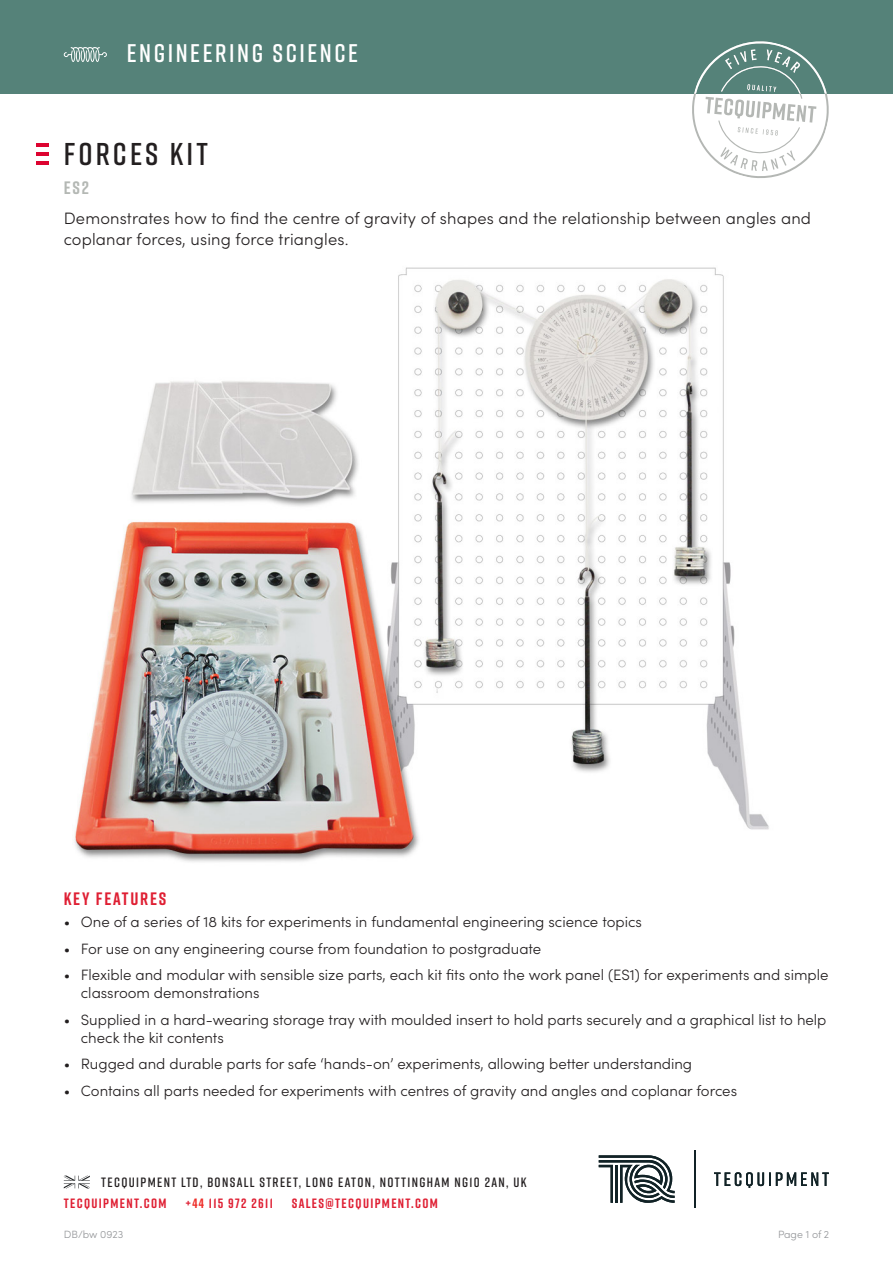
<style>
.page{position:relative;width:893px;height:1263px;background:#fff}
.page>*{position:absolute;margin:0;border:0;box-sizing:border-box;transform-origin:0 0}
.Product_name{font:600 31.5px "Rift";letter-spacing:.1em;color:#231f20}
.t1{font:600 25.5px "Rift";letter-spacing:.1em;color:#fff}
.Main_heading{font:700 18px "Rift";letter-spacing:.1em;color:#df1f33}
.t2{font:700 18px "Rift";color:#b4b8b4}
.Product_description{font:300 16.5px/21px "Sofia Pro";letter-spacing:.01em;color:#231f20}
.Large_bullet_points{font:300 15px/18px "Sofia Pro";color:#231f20}
.t3{font:600 13.5px "Rift";letter-spacing:.1em;color:#231f20}
.t4{font:700 13.5px "Rift";letter-spacing:.1em;color:#df1f33}
.t5{font:300 10.5px "Sofia Pro";color:#939598}
.s1{color:#ee2d28}
</style>
<div class="page">
<svg style="left:599px;top:1155px;width:76px;height:48px"></svg>
<svg style="left:714px;top:1172px;width:115px;height:16px"></svg>
<hr style="left:694px;top:1150px;width:1px;height:58px;background:#112226">
<svg style="left:64px;top:1175px;width:26px;height:13px"></svg>
<img style="left:74px;top:267px;width:695px;height:595px">
<div style="left:0;top:0;width:893px;height:94px;background:#558279"></div>
<svg style="left:64px;top:47px;width:43px;height:15px"></svg>
<svg style="left:692px;top:41px;width:137px;height:137px"></svg>
<svg style="left:36px;top:143px;width:13px;height:3px"></svg>
<svg style="left:36px;top:152px;width:13px;height:3px"></svg>
<hr style="left:36px;top:161px;width:13px;height:4px;background:#dd0330">
<p class="t1" style="left:127px;top:35px;width:233px">ENGINEERING SCIENCE</p>
<p class="Product_name" style="left:64px;top:131px;width:146px">FORCES KIT</p>
<p class="t2" style="left:64px;top:175px;width:27px">ES2</p>
<p class="Product_description" style="left:64px;top:207px;width:749px">Demonstrates how to find the centre of gravity of shapes and the relationship between angles and coplanar forces, using force triangles.</p>
<p class="Main_heading" style="left:64px;top:886px;width:104px">KEY FEATURES</p>
<p class="Large_bullet_points" style="left:64px;top:912px;width:580px">• One of a series of 18 kits for experiments in fundamental engineering science topics</p>
<p class="Large_bullet_points" style="left:64px;top:938px;width:479px">• For use on any engineering course from foundation to postgraduate</p>
<p class="Large_bullet_points" style="left:81px;top:965px;width:749px;text-indent:-17px">• Flexible and modular with sensible size parts, each kit fits onto the work panel (ES1) for experiments and simple classroom demonstrations</p>
<p class="Large_bullet_points" style="left:81px;top:1009px;width:747px;text-indent:-17px">• Supplied in a hard-wearing storage tray with moulded insert to hold parts securely and a graphical list to help check the kit contents</p>
<p class="Large_bullet_points" style="left:64px;top:1054px;width:630px">• Rugged and durable parts for safe ‘hands-on’ experiments, allowing better understanding</p>
<p class="Large_bullet_points" style="left:64px;top:1081px;width:675px">• Contains all parts needed for experiments with centres of gravity and angles and coplanar forces</p>
<p class="t3" style="left:101px;top:1172px;width:427px">TECQUIPMENT LTD, BONSALL STREET, LONG EATON, NOTTINGHAM NG10 2AN, UK</p>
<p class="t4" style="left:64px;top:1193px;width:104px">TECQUIPMENT.COM</p>
<p class="t4" style="left:185px;top:1193px;width:89px">+<span class="s1">44</span> 115 972 2611</p>
<p class="t4" style="left:292px;top:1193px;width:148px">SALES@TECQUIPMENT.COM</p>
<p class="t5" style="left:64px;top:1227px;width:61px">DB/bw 0923</p>
<p class="t5" style="left:778px;top:1227px;width:53px">Page 1 of 2</p>
</div>
